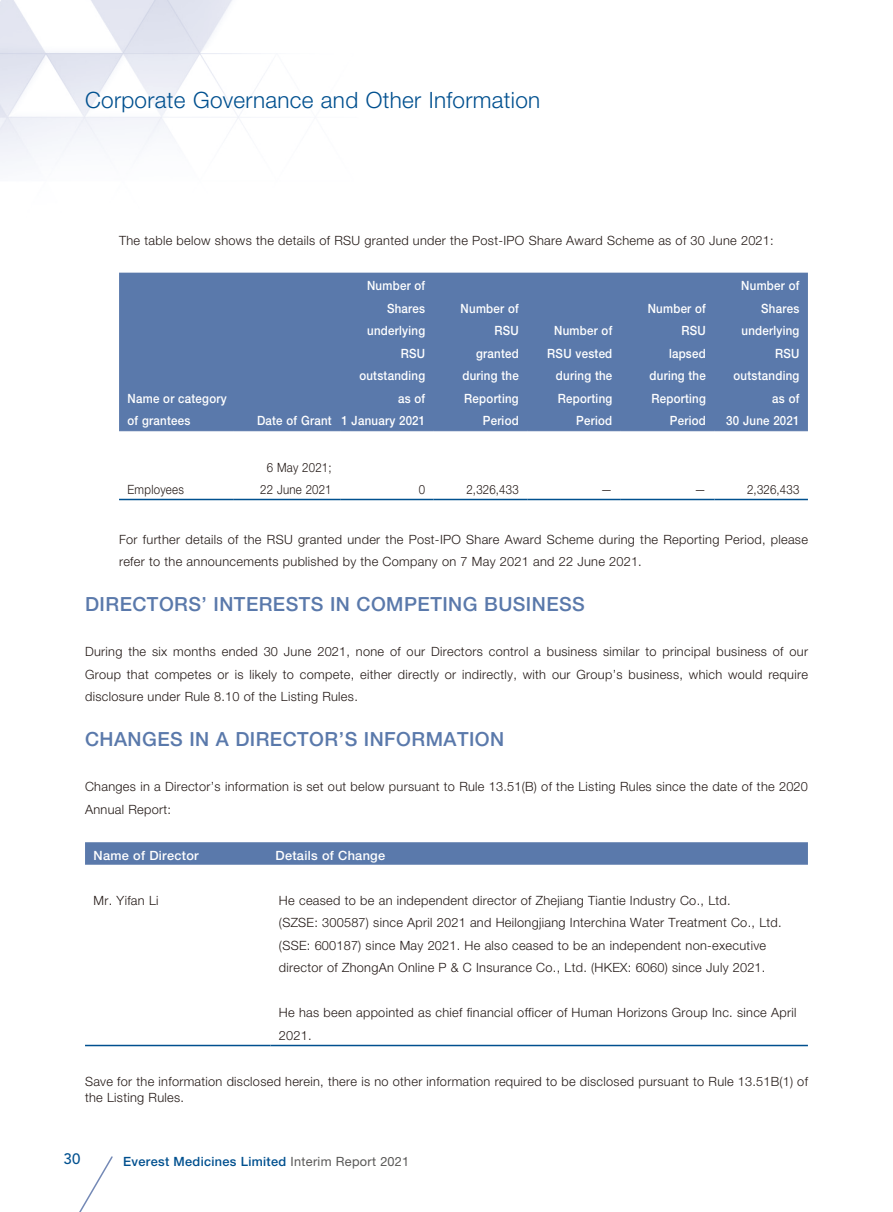
<style>
.page{position:relative;width:893px;height:1212px;background:#fff}
.page>*{position:absolute;margin:0;border:0;box-sizing:border-box;transform-origin:0 0}
.t1{font:300 22.5px "Helvetica Neue";letter-spacing:.015em;color:#00508f}
.t2{font:500 19.5px "Helvetica Neue";letter-spacing:.025em;color:#5a79ab}
.t3{font:500 15px "Avenir";color:#00508f}
.t4{font:300 12.75px/22.5px "Helvetica Neue";letter-spacing:.025em;color:#231916}
.t5{font:500 12.75px/22.5px "Helvetica Neue";letter-spacing:.025em;color:#fff;text-align:right;scale:.9 1}
.t6{font:300 12.75px/22.5px "Helvetica Neue";letter-spacing:.025em;color:#231916;text-align:center;scale:.9 1}
.t7{font:500 12.75px "Helvetica Neue";letter-spacing:.025em;color:#00508f}
.t8{font:500 12.75px "Helvetica Neue";letter-spacing:.025em;color:#fff}
.s1{font-weight:400;color:#595857}
</style>
<div class="page">
<img style="left:0;top:0;width:759px;height:273px">
<svg style="left:79px;top:1156px;width:34px;height:56px"></svg>
<div style="left:119px;top:273px;width:689px;height:157px;background:#5a79ab"></div>
<hr style="left:119px;top:430px;width:115px;height:1px;background:#5a79ab">
<hr style="left:234px;top:430px;width:106px;height:1px;background:#5a79ab">
<hr style="left:340px;top:430px;width:94px;height:1px;background:#5a79ab">
<hr style="left:434px;top:430px;width:93px;height:1px;background:#5a79ab">
<hr style="left:527px;top:430px;width:94px;height:1px;background:#5a79ab">
<hr style="left:621px;top:430px;width:93px;height:1px;background:#5a79ab">
<hr style="left:714px;top:430px;width:94px;height:1px;background:#5a79ab">
<hr style="left:119px;top:499px;width:115px;height:1px;background:#00508f">
<hr style="left:234px;top:499px;width:106px;height:1px;background:#00508f">
<hr style="left:340px;top:499px;width:94px;height:1px;background:#00508f">
<hr style="left:434px;top:499px;width:93px;height:1px;background:#00508f">
<hr style="left:527px;top:499px;width:94px;height:1px;background:#00508f">
<hr style="left:621px;top:499px;width:93px;height:1px;background:#00508f">
<hr style="left:714px;top:499px;width:94px;height:1px;background:#00508f">
<svg style="left:85px;top:842px;width:723px;height:23px;background:#5d7bac"></svg>
<hr style="left:85px;top:1045px;width:185px;height:1px;background:#00508f">
<hr style="left:270px;top:1045px;width:538px;height:1px;background:#00508f">
<h1 class="t1" style="left:85px;top:86px;width:457px">Corporate Governance and Other Information</h1>
<p class="t4" style="left:119px;top:229px;width:656px">The table below shows the details of RSU granted under the Post-IPO Share Award Scheme as of 30 June 2021:</p>
<p class="t5" style="left:128px;top:387px;width:112px;text-align:left">Name or category of grantees</p>
<p class="t5" style="left:257px;top:409px;width:84px">Date of Grant</p>
<p class="t5" style="left:341px;top:274px;width:95px">Number of<br>Shares underlying<br>RSU outstanding<br>as of<br>1 January 2021</p>
<p class="t5" style="left:461px;top:297px;width:66px">Number of<br>RSU granted during the<br>Reporting<br>Period</p>
<p class="t5" style="left:547px;top:319px;width:74px">Number of<br>RSU vested during the<br>Reporting<br>Period</p>
<p class="t5" style="left:648px;top:297px;width:66px">Number of<br>RSU lapsed during the<br>Reporting<br>Period</p>
<p class="t5" style="left:726px;top:274px;width:83px">Number of<br>Shares underlying<br>RSU outstanding as of<br>30 June 2021</p>
<p class="t6" style="left:260px;top:455px;width:81px">6 May 2021;<br>22 June 2021</p>
<p class="t6" style="left:128px;top:478px;width:64px">Employees</p>
<p class="t6" style="left:419px;top:478px;width:9px">0</p>
<p class="t6" style="left:466px;top:478px;width:60px">2,326,433</p>
<p class="t6" style="left:601px;top:478px;width:14px">—</p>
<p class="t6" style="left:694px;top:478px;width:14px">—</p>
<p class="t6" style="left:747px;top:478px;width:60px">2,326,433</p>
<p class="t4" style="left:119px;top:529px;width:690px;line-height:21.8px">For further details of the RSU granted under the Post-IPO Share Award Scheme during the Reporting Period, please refer to the announcements published by the Company on 7 May 2021 and 22 June 2021.</p>
<h2 class="t2" style="left:85px;top:592px;width:501px">DIRECTORS’ INTERESTS IN COMPETING BUSINESS</h2>
<p class="t4" style="left:85px;top:640px;width:724px;text-align:justify">During the six months ended 30 June 2021, none of our Directors control a business similar to principal business of our Group that competes or is likely to compete, either directly or indirectly, with our Group’s business, which would require disclosure under Rule 8.10 of the Listing Rules.</p>
<h2 class="t2" style="left:85px;top:727px;width:421px">CHANGES IN A DIRECTOR’S INFORMATION</h2>
<p class="t4" style="left:85px;top:775px;width:724px">Changes in a Director’s information is set out below pursuant to Rule 13.51(B) of the Listing Rules since the date of the 2020<br>Annual Report:</p>
<p class="t8" style="left:94px;top:848px;width:107px">Name of Director</p>
<p class="t8" style="left:276px;top:848px;width:111px">Details of Change</p>
<p class="t4" style="left:94px;top:889px;width:66px">Mr. Yifan Li</p>
<p class="t4" style="left:279px;top:889px;width:504px">He ceased to be an independent director of Zhejiang Tiantie Industry Co., Ltd.<br>(SZSE: 300587) since April 2021 and Heilongjiang Interchina Water Treatment Co., Ltd. (SSE: 600187) since May 2021. He also ceased to be an independent non-executive director of ZhongAn Online P &amp; C Insurance Co., Ltd. (HKEX: 6060) since July 2021.</p>
<p class="t4" style="left:279px;top:1001px;width:519px">He has been appointed as chief financial officer of Human Horizons Group Inc. since April<br>2021.</p>
<p class="t4" style="left:85px;top:1073px;width:724px;line-height:16.5px">Save for the information disclosed herein, there is no other information required to be disclosed pursuant to Rule 13.51B(1) of the Listing Rules.</p>
<p class="t3" style="left:64px;top:1150px;width:18px">30</p>
<p class="t7" style="left:123px;top:1153px;width:287px">Everest Medicines Limited <span class="s1">Interim Report 2021</span></p>
</div>
